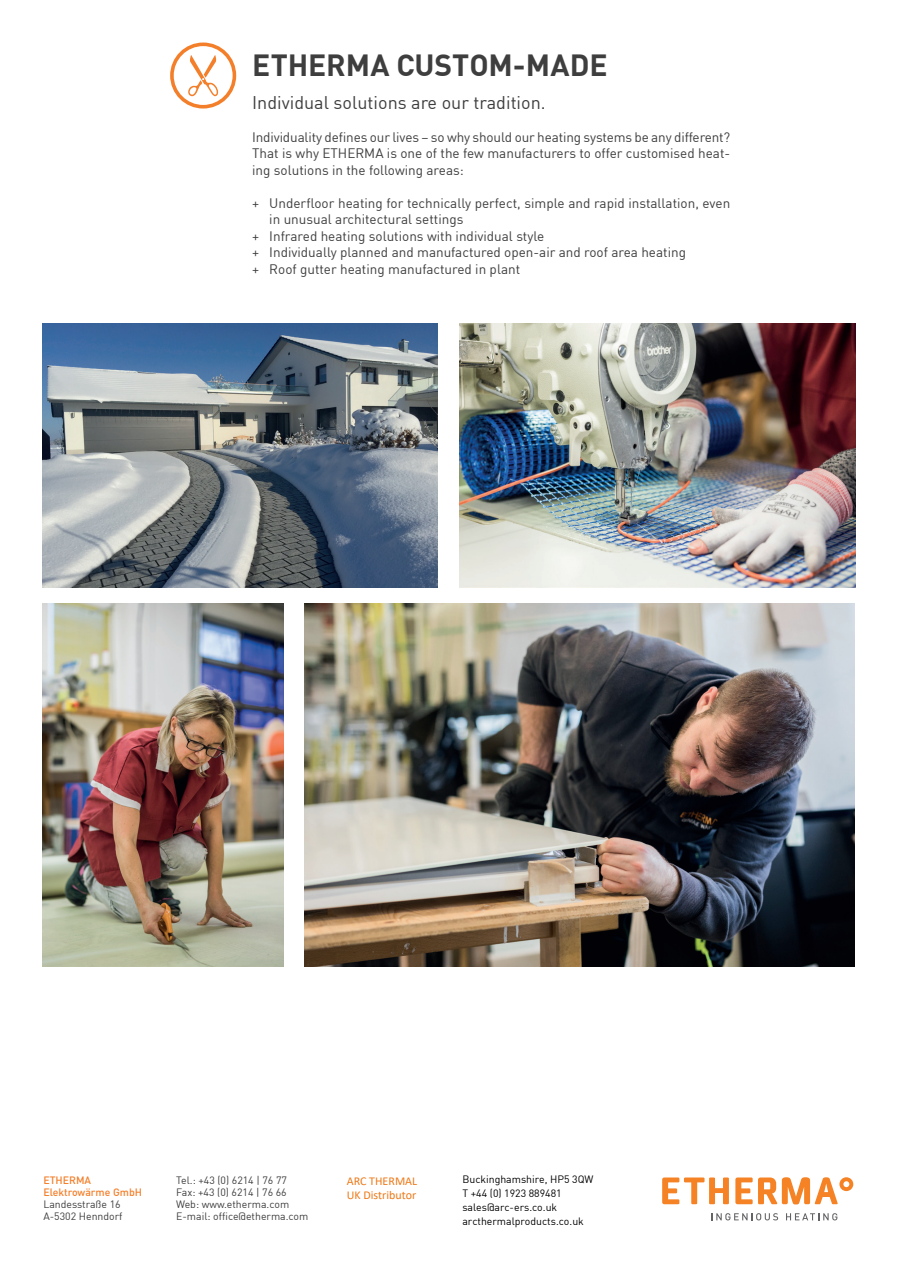
<style>
.page{position:relative;width:898px;height:1263px;background:#fff}
.page>*{position:absolute;margin:0;border:0;box-sizing:border-box;transform-origin:0 0}
.t1{font:700 30px "DIN";color:#3e3e3f}
.t2{font:18px "DIN";color:#3e3e3f}
.t3{font:13.5px/16.5px "DIN";color:#3e3e3f;text-align:justify}
.t4{font:12px/13.4px "Calibri";color:#ee7917}
.t5{font:10.5px/12px "DIN";color:#3e3e3f}
.t6{font:10.5px/14.5px "DIN";color:#000}
.t7{font:500 10.5px/12px "DIN";color:#f47f2a}
</style>
<div class="page">
<svg style="left:662px;top:1177px;width:66px;height:27px"></svg>
<svg style="left:735px;top:1177px;width:118px;height:27px"></svg>
<svg style="left:711px;top:1213px;width:66px;height:7px"></svg>
<svg style="left:786px;top:1213px;width:51px;height:7px"></svg>
<img style="left:459px;top:323px;width:395px;height:264px">
<img style="left:43px;top:323px;width:394px;height:264px">
<img style="left:304px;top:604px;width:550px;height:363px">
<img style="left:43px;top:604px;width:240px;height:362px">
<div style="left:170px;top:43px;width:66px;height:66px;border:4px solid #f47f2a;border-radius:50%"></div>
<svg style="left:188px;top:55px;width:30px;height:41px"></svg>
<hr style="left:897px;top:0;width:1px;height:1263px;background:#f47f2a">
<h1 class="t1" style="left:252px;top:45px;width:357px">ETHERMA CUSTOM-MADE</h1>
<h2 class="t2" style="left:252px;top:91px;width:295px">Individual solutions are our tradition.</h2>
<p class="t3" style="left:252px;top:128px;width:479px">Individuality defines our lives – so why should our heating systems be any different?<br>That is why ETHERMA is one of the few manufacturers to offer customised heat&shy;ing solutions in the following areas:</p>
<p class="t3" style="left:252px;top:194px;width:479px">+ Underfloor heating for technically perfect, simple and rapid installation, even</p>
<p class="t3" style="left:269px;top:211px;width:195px">in unusual architectural settings</p>
<p class="t3" style="left:252px;top:227px;width:293px">+ Infrared heating solutions with individual style</p>
<p class="t3" style="left:252px;top:244px;width:435px">+ Individually planned and manufactured open-air and roof area heating</p>
<p class="t3" style="left:252px;top:260px;width:269px">+ Roof gutter heating manufactured in plant</p>
<p class="t7" style="left:43px;top:1174px;width:100px">ETHERMA<br>Elektrowärme GmbH</p>
<p class="t5" style="left:43px;top:1198px;width:81px">Landesstraße 16<br>A-5302 Henndorf</p>
<p class="t5" style="left:176px;top:1174px;width:134px">Tel.: +43 (0) 6214 | 76 77<br>Fax: +43 (0) 6214 | 76 66<br>Web: www.etherma.com<br>E-mail: office@etherma.com</p>
<p class="t4" style="left:346px;top:1174px;width:72px">ARC THERMAL<br>UK Distributor</p>
<p class="t6" style="left:462px;top:1171px;width:133px">Buckinghamshire, HP5 3QW<br>T +44 (0) 1923 889481</p>
<p class="t6" style="left:462px;top:1199px;width:123px">sales@arc-ers.co.uk arcthermalproducts.co.uk</p>
</div>
